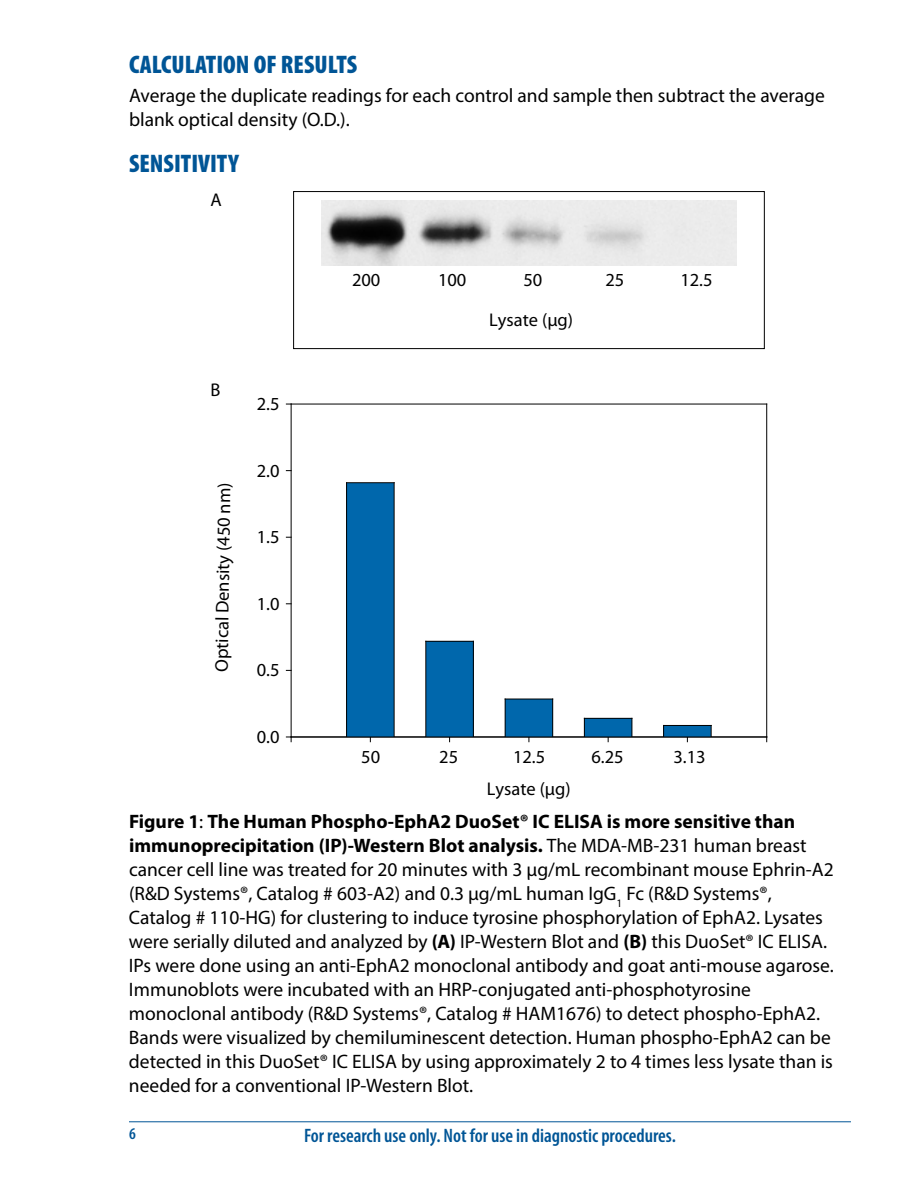
<style>
.page{position:relative;width:918px;height:1188px;background:#fff}
.page>*{position:absolute;margin:0;border:0;box-sizing:border-box;transform-origin:0 0}
.t1{font:900 condensed 25.5px "Myriad Pro";color:#005596}
.t2{font:19.5px/24px "Myriad Pro";color:#000}
.t3{font:600 condensed 19.5px "Myriad Pro";color:#005596}
.t4{font:18.45px "Myriad Pro";letter-spacing:-.005em;color:#000}
.t5{font:600 condensed 16.5px "Myriad Pro";color:#005596}
.s1{font-weight:700}
</style>
<div class="page">
<hr style="left:129px;top:1121px;width:722px;height:1px;background:#005596">
<hr style="left:291px;top:404px;width:476px;height:1px;background:#000">
<hr style="left:291px;top:404px;width:1px;height:333px;background:#000">
<svg style="left:286px;top:737px;width:6px;height:5px"></svg>
<hr style="left:766px;top:404px;width:1px;height:333px;background:#000">
<div style="left:347px;top:483px;width:47px;height:253px;background:#0067ac"></div>
<hr style="left:394px;top:483px;width:1px;height:254px;background:#000">
<hr style="left:347px;top:482px;width:47px;height:1px;background:#000">
<hr style="left:346px;top:483px;width:1px;height:254px;background:#000">
<div style="left:426px;top:641px;width:47px;height:95px;background:#0067ac"></div>
<hr style="left:473px;top:641px;width:1px;height:96px;background:#000">
<hr style="left:426px;top:641px;width:47px;height:1px;background:#000">
<hr style="left:425px;top:641px;width:1px;height:96px;background:#000">
<div style="left:505px;top:699px;width:48px;height:37px;background:#0067ac"></div>
<hr style="left:552px;top:699px;width:1px;height:38px;background:#000">
<hr style="left:505px;top:699px;width:48px;height:1px;background:#000">
<hr style="left:505px;top:699px;width:1px;height:37px;background:#000">
<div style="left:584px;top:718px;width:48px;height:18px;background:#0067ac"></div>
<svg style="left:632px;top:718px;width:1px;height:19px"></svg>
<hr style="left:584px;top:718px;width:48px;height:1px;background:#000">
<svg style="left:584px;top:719px;width:1px;height:17px"></svg>
<div style="left:664px;top:725px;width:47px;height:12px;background:#0067ac"></div>
<svg style="left:711px;top:725px;width:1px;height:12px"></svg>
<hr style="left:664px;top:725px;width:47px;height:1px;background:#000">
<svg style="left:663px;top:725px;width:1px;height:12px"></svg>
<hr style="left:291px;top:737px;width:476px;height:1px;background:#000">
<img style="left:321px;top:201px;width:415px;height:64px">
<div style="left:293px;top:191px;width:472px;height:158px;border:1px solid #000"></div>
<h1 class="t1" style="left:129px;top:50px;width:230px">CALCULATION OF RESULTS</h1>
<p class="t2" style="left:129px;top:83px;width:697px">Average the duplicate readings for each control and sample then subtract the average blank optical density (O.D.).</p>
<h1 class="t1" style="left:129px;top:150px;width:111px">SENSITIVITY</h1>
<p class="t4" style="left:211px;top:189px;width:13px">A</p>
<p class="t4" style="left:211px;top:380px;width:12px">B</p>
<p class="t4" style="left:211px;top:672px;width:191px;rotate:-89deg">Optical Density (450 nm)</p>
<p class="t4" style="left:257px;top:394px;width:24px">2.5</p>
<p class="t4" style="left:257px;top:460px;width:24px">2.0</p>
<p class="t4" style="left:257px;top:527px;width:24px">1.5</p>
<p class="t4" style="left:257px;top:594px;width:24px">1.0</p>
<p class="t4" style="left:257px;top:660px;width:24px">0.5</p>
<p class="t4" style="left:257px;top:727px;width:24px">0.0</p>
<p class="t4" style="left:352px;top:269px;width:30px">200</p>
<p class="t4" style="left:438px;top:269px;width:30px">100</p>
<p class="t4" style="left:524px;top:269px;width:20px">50</p>
<p class="t4" style="left:605px;top:269px;width:20px">25</p>
<p class="t4" style="left:680px;top:269px;width:34px">12.5</p>
<p class="t4" style="left:489px;top:310px;width:85px">Lysate (μg)</p>
<p class="t4" style="left:361px;top:747px;width:20px">50</p>
<p class="t4" style="left:439px;top:747px;width:20px">25</p>
<p class="t4" style="left:513px;top:747px;width:34px">12.5</p>
<p class="t4" style="left:592px;top:747px;width:34px">6.25</p>
<p class="t4" style="left:673px;top:747px;width:34px">3.13</p>
<p class="t4" style="left:487px;top:779px;width:85px">Lysate (μg)</p>
<p class="t2" style="left:129px;top:810px;width:706px"><span class="s1">Figure 1</span>: <span class="s1">The Human Phospho-EphA2 DuoSet® IC ELISA is more sensitive than immunoprecipitation (IP)-Western Blot analysis.</span> The MDA-MB-231 human breast cancer cell line was treated for 20 minutes with 3 μg/mL recombinant mouse Ephrin-A2 (R&amp;D Systems®, Catalog # 603-A2) and 0.3 μg/mL human IgG<sub>1</sub> Fc (R&amp;D Systems®, Catalog # 110-HG) for clustering to induce tyrosine phosphorylation of EphA2. Lysates were serially diluted and analyzed by <span class="s1">(A)</span> IP-Western Blot and <span class="s1">(B)</span> this DuoSet® IC ELISA.<br>IPs were done using an anti-EphA2 monoclonal antibody and goat anti-mouse agarose.<br>Immunoblots were incubated with an HRP-conjugated anti-phosphotyrosine monoclonal antibody (R&amp;D Systems®, Catalog # HAM1676) to detect phospho-EphA2.<br>Bands were visualized by chemiluminescent detection. Human phospho-EphA2 can be detected in this DuoSet® IC ELISA by using approximately 2 to 4 times less lysate than is needed for a conventional IP-Western Blot.</p>
<p class="t5" style="left:129px;top:1125px;width:8px">6</p>
<p class="t3" style="left:304px;top:1125px;width:373px">For research use only. Not for use in diagnostic procedures.</p>
</div>
